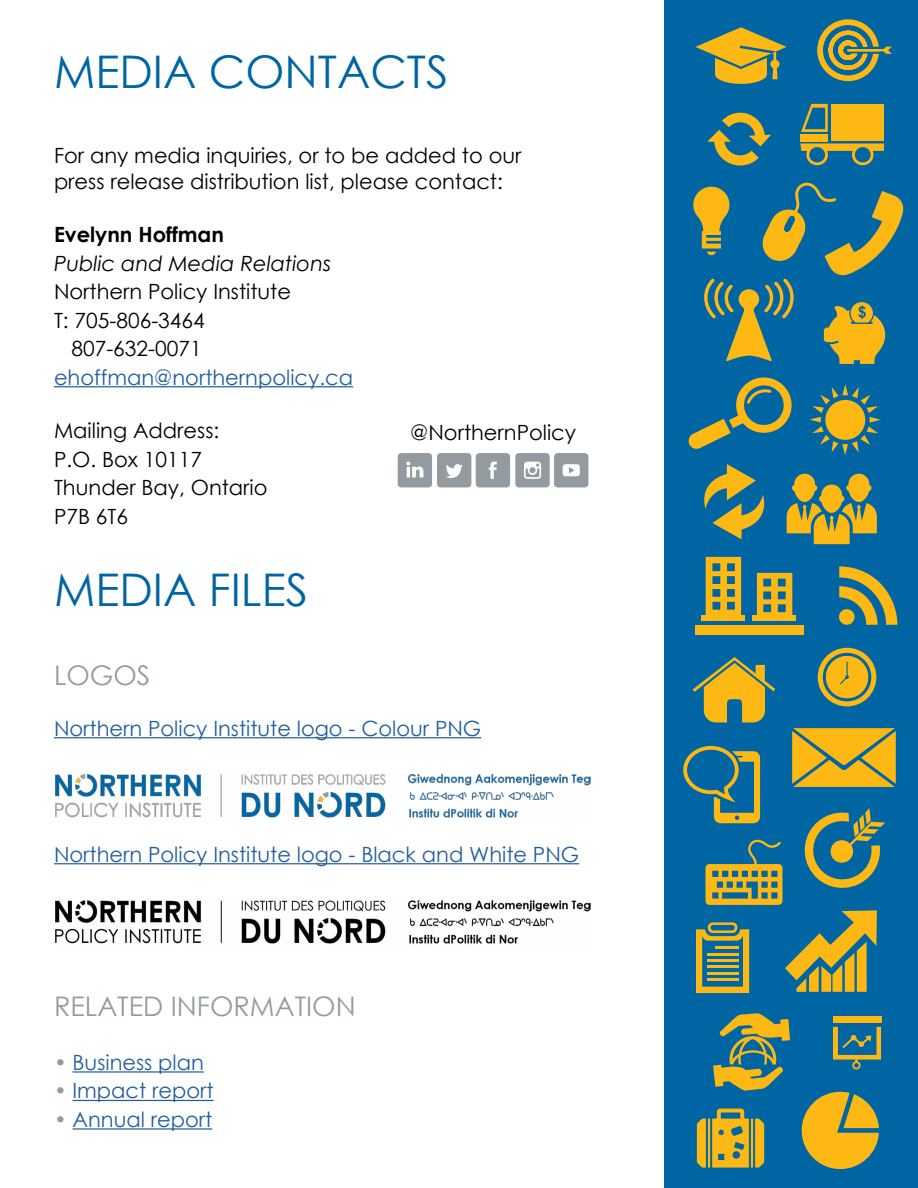
<style>
.page{position:relative;width:918px;height:1188px;background:#fff}
.page>*{position:absolute;margin:0;border:0;box-sizing:border-box;transform-origin:0 0}
.t1{font:45px "Century Gothic";color:#0065a3}
.t2{font:27px "Century Gothic";color:#939ba0}
.t3{font:21px/28.5px "Century Gothic";color:#000}
.t4{font:21px "Century Gothic";color:#215e9e}
.t5{font:italic 21px "Century Gothic";color:#000}
.t6{font:700 21px "Century Gothic";color:#000}
.s1{color:#939ba0}
</style>
<div class="page">
<hr style="left:54px;top:386px;width:299px;height:1px;background:#215e9e">
<hr style="left:54px;top:737px;width:427px;height:1px;background:#215e9e">
<hr style="left:54px;top:863px;width:525px;height:1px;background:#215e9e">
<hr style="left:73px;top:1071px;width:131px;height:2px;background:#215e9e">
<hr style="left:73px;top:1100px;width:141px;height:1px;background:#215e9e">
<hr style="left:73px;top:1128px;width:139px;height:2px;background:#215e9e">
<div style="left:665px;top:0;width:253px;height:1188px;background:#0065a3"></div>
<div style="left:753px;top:616px;width:43px;height:5px;background:#fdb813"></div>
<div style="left:702px;top:616px;width:43px;height:5px;background:#fdb813"></div>
<svg style="left:706px;top:557px;width:35px;height:59px"></svg>
<svg style="left:757px;top:573px;width:35px;height:43px"></svg>
<div style="left:695px;top:625px;width:108px;height:9px;background:#fdb813"></div>
<svg style="left:787px;top:474px;width:90px;height:70px"></svg>
<svg style="left:802px;top:1092px;width:77px;height:77px"></svg>
<svg style="left:818px;top:648px;width:58px;height:58px"></svg>
<svg style="left:817px;top:19px;width:75px;height:62px"></svg>
<svg style="left:810px;top:384px;width:71px;height:71px"></svg>
<div style="left:825px;top:400px;width:40px;height:40px;background:#fdb813;border-radius:50%"></div>
<svg style="left:839px;top:566px;width:58px;height:59px"></svg>
<svg style="left:704px;top:464px;width:61px;height:75px"></svg>
<div style="left:800px;top:134px;width:28px;height:8px;background:#fdb813"></div>
<svg style="left:801px;top:104px;width:27px;height:28px"></svg>
<svg style="left:800px;top:143px;width:84px;height:22px"></svg>
<div style="left:832px;top:104px;width:52px;height:36px;background:#fdb813"></div>
<svg style="left:688px;top:377px;width:104px;height:72px"></svg>
<svg style="left:707px;top:112px;width:64px;height:54px"></svg>
<svg style="left:693px;top:657px;width:82px;height:65px"></svg>
<svg style="left:713px;top:1013px;width:77px;height:78px"></svg>
<svg style="left:697px;top:1109px;width:67px;height:59px"></svg>
<svg style="left:683px;top:728px;width:213px;height:265px"></svg>
<svg style="left:693px;top:182px;width:211px;height:182px"></svg>
<div style="left:833px;top:1016px;width:48px;height:7px;background:#fdb813"></div>
<svg style="left:833px;top:1027px;width:48px;height:43px"></svg>
<svg style="left:695px;top:27px;width:92px;height:57px"></svg>
<img style="left:56px;top:774px;width:535px;height:44px">
<img style="left:56px;top:900px;width:535px;height:44px">
<div style="left:398px;top:453px;width:34px;height:34px;background:#939ba0;border-radius:4px"></div>
<svg style="left:406px;top:462px;width:17px;height:15px"></svg>
<div style="left:437px;top:453px;width:34px;height:34px;background:#939ba0;border-radius:4px"></div>
<svg style="left:446px;top:464px;width:17px;height:14px"></svg>
<div style="left:476px;top:453px;width:34px;height:34px;background:#939ba0;border-radius:4px"></div>
<svg style="left:489px;top:462px;width:8px;height:17px"></svg>
<div style="left:515px;top:453px;width:35px;height:34px;background:#939ba0;border-radius:4px"></div>
<svg style="left:524px;top:462px;width:17px;height:17px"></svg>
<div style="left:554px;top:453px;width:34px;height:34px;background:#939ba0;border-radius:4px"></div>
<svg style="left:563px;top:464px;width:17px;height:12px"></svg>
<h1 class="t1" style="left:54px;top:40px;width:396px">MEDIA CONTACTS</h1>
<p class="t3" style="left:54px;top:143px;width:469px;line-height:25.2px">For any media inquiries, or to be added to our press release distribution list, please contact:</p>
<p class="t6" style="left:54px;top:219px;width:172px">Evelynn Hoffman</p>
<p class="t5" style="left:54px;top:248px;width:279px">Public and Media Relations</p>
<p class="t3" style="left:54px;top:277px;width:239px">Northern Policy Institute</p>
<p class="t3" style="left:54px;top:306px;width:152px">T: 705-806-3464</p>
<p class="t3" style="left:71px;top:334px;width:132px">807-632-0071</p>
<p class="t4" style="left:54px;top:362px;width:301px">ehoffman@northernpolicy.ca</p>
<p class="t3" style="left:54px;top:416px;width:215px">Mailing Address:<br>P.O. Box 10117<br>Thunder Bay, Ontario<br>P7B 6T6</p>
<p class="t3" style="left:410px;top:418px;width:167px">@NorthernPolicy</p>
<h1 class="t1" style="left:54px;top:559px;width:256px">MEDIA FILES</h1>
<p class="t2" style="left:54px;top:657px;width:98px">LOGOS</p>
<p class="t4" style="left:54px;top:713px;width:429px">Northern Policy Institute logo - Colour PNG</p>
<p class="t4" style="left:54px;top:839px;width:527px">Northern Policy Institute logo - Black and White PNG</p>
<p class="t2" style="left:54px;top:988px;width:303px">RELATED INFORMATION</p>
<p class="t4" style="left:54px;top:1048px;width:151px"><span class="s1">•</span> Business plan</p>
<p class="t4" style="left:54px;top:1076px;width:161px"><span class="s1">•</span> Impact report</p>
<p class="t4" style="left:54px;top:1105px;width:160px"><span class="s1">•</span> Annual report</p>
</div>
